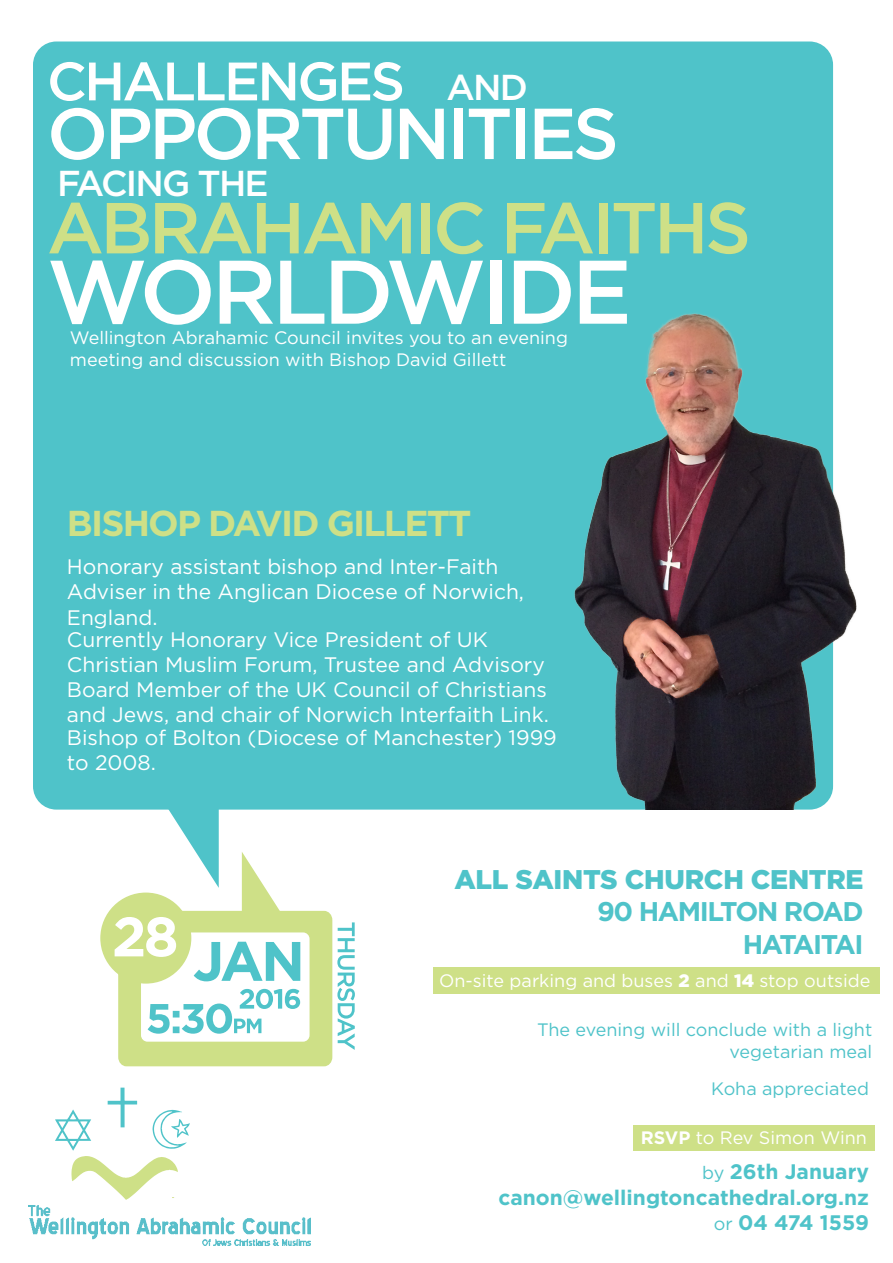
<style>
.page{position:relative;width:893px;height:1263px;background:#fff}
.page>*{position:absolute;margin:0;border:0;box-sizing:border-box;transform-origin:0 0}
.t1{font:500 90px "Gotham";letter-spacing:-.05em;color:#fff}
.t2{font:500 72px "Gotham";letter-spacing:-.05em;color:#cee087}
.t3{font:500 72px "Gotham";letter-spacing:-.05em;color:#fff}
.t4{font:500 54px "Gotham";letter-spacing:-.05em;color:#fff}
.t5{font:700 36px "Gotham";letter-spacing:-.05em;color:#cee087}
.t6{font:500 36px "Gotham";letter-spacing:-.05em;color:#fff}
.t7{font:700 27px/32.4px "Gotham";letter-spacing:-.05em;color:#4fc3c9;text-align:right}
.t8{font:900 27px "Gotham";letter-spacing:-.01em;color:#4fc3c9}
.t9{font:21px/25.2px "Gotham";color:#fff}
.t10{font:700 21px/25.2px "Gotham";color:#4fc3c9;text-align:right}
.t11{font:18px/21.6px "Gotham";color:#fff}
.t12{font:18px/21.6px "Gotham";color:#4fc3c9;text-align:right}
.s1{font-size:36px}
.s2{font-weight:900}
.s3{font-weight:700}
.s4{font-weight:400;font-size:18px}
</style>
<div class="page">
<img style="left:28px;top:1205px;width:283px;height:40px">
<div style="left:118px;top:911px;width:214px;height:155px;background:#cee087;border-radius:9px"></div>
<svg style="left:242px;top:852px;width:49px;height:59px"></svg>
<div style="left:33px;top:42px;width:800px;height:768px;background:#4fc3c9;border-radius:23px"></div>
<svg style="left:337px;top:922px;width:18px;height:128px"></svg>
<div style="left:633px;top:1125px;width:242px;height:26px;background:#cee087"></div>
<div style="left:433px;top:968px;width:446px;height:26px;background:#cee087"></div>
<img style="left:573px;top:311px;width:284px;height:499px">
<svg style="left:155px;top:809px;width:64px;height:79px"></svg>
<svg style="left:55px;top:1087px;width:135px;height:113px"></svg>
<div style="left:141px;top:932px;width:169px;height:110px;background:#fff;border-radius:6px"></div>
<svg style="left:194px;top:942px;width:106px;height:39px"></svg>
<svg style="left:148px;top:989px;width:152px;height:45px"></svg>
<div style="left:100px;top:892px;width:91px;height:91px;background:#cee087;border-radius:50%"></div>
<svg style="left:115px;top:917px;width:61px;height:40px"></svg>
<h3 class="t4" style="left:47px;top:46px;width:482px">CHALLENGES <span class="s1">AND</span></h3>
<h2 class="t3" style="left:47px;top:86px;width:573px">OPPORTUNITIES</h2>
<h3 class="t6" style="left:57px;top:159px;width:213px">FACING THE</h3>
<h2 class="t2" style="left:47px;top:181px;width:706px">ABRAHAMIC FAITHS</h2>
<h1 class="t1" style="left:47px;top:233px;width:586px">WORLDWIDE</h1>
<p class="t11" style="left:70px;top:327px;width:499px">Wellington Abrahamic Council invites you to an evening meeting and discussion with Bishop David Gillett</p>
<h3 class="t5" style="left:67px;top:500px;width:406px">BISHOP DAVID GILLETT</h3>
<p class="t9" style="left:67px;top:554px;width:459px">Honorary assistant bishop and Inter-Faith<br>Adviser in the Anglican Diocese of Norwich,<br>England.</p>
<p class="t9" style="left:67px;top:626px;width:483px">Currently Honorary Vice President of UK Christian Muslim Forum, Trustee and Advisory Board Member of the UK Council of Christians and Jews, and chair of Norwich Interfaith Link.</p>
<p class="t9" style="left:67px;top:724px;width:491px">Bishop of Bolton (Diocese of Manchester) 1999 to 2008.</p>
<p class="t8" style="left:454px;top:860px;width:411px">ALL SAINTS CHURCH CENTRE</p>
<p class="t7" style="left:597px;top:895px;width:268px">90 HAMILTON ROAD<br>HATAITAI</p>
<p class="t11" style="left:439px;top:969px;width:433px">On-site parking and buses <span class="s2">2</span> and <span class="s2">14</span> stop outside</p>
<p class="t12" style="left:537px;top:1018px;width:337px">The evening will conclude with a light vegetarian meal</p>
<p class="t12" style="left:711px;top:1078px;width:159px">Koha appreciated</p>
<p class="t11" style="left:641px;top:1126px;width:228px"><span class="s3">RSVP</span> to Rev Simon Winn</p>
<p class="t10" style="left:498px;top:1159px;width:372px"><span class="s4">by</span> 26th January canon@wellingtoncathedral.org.nz <span class="s4">or</span> 04 474 1559</p>
</div>
